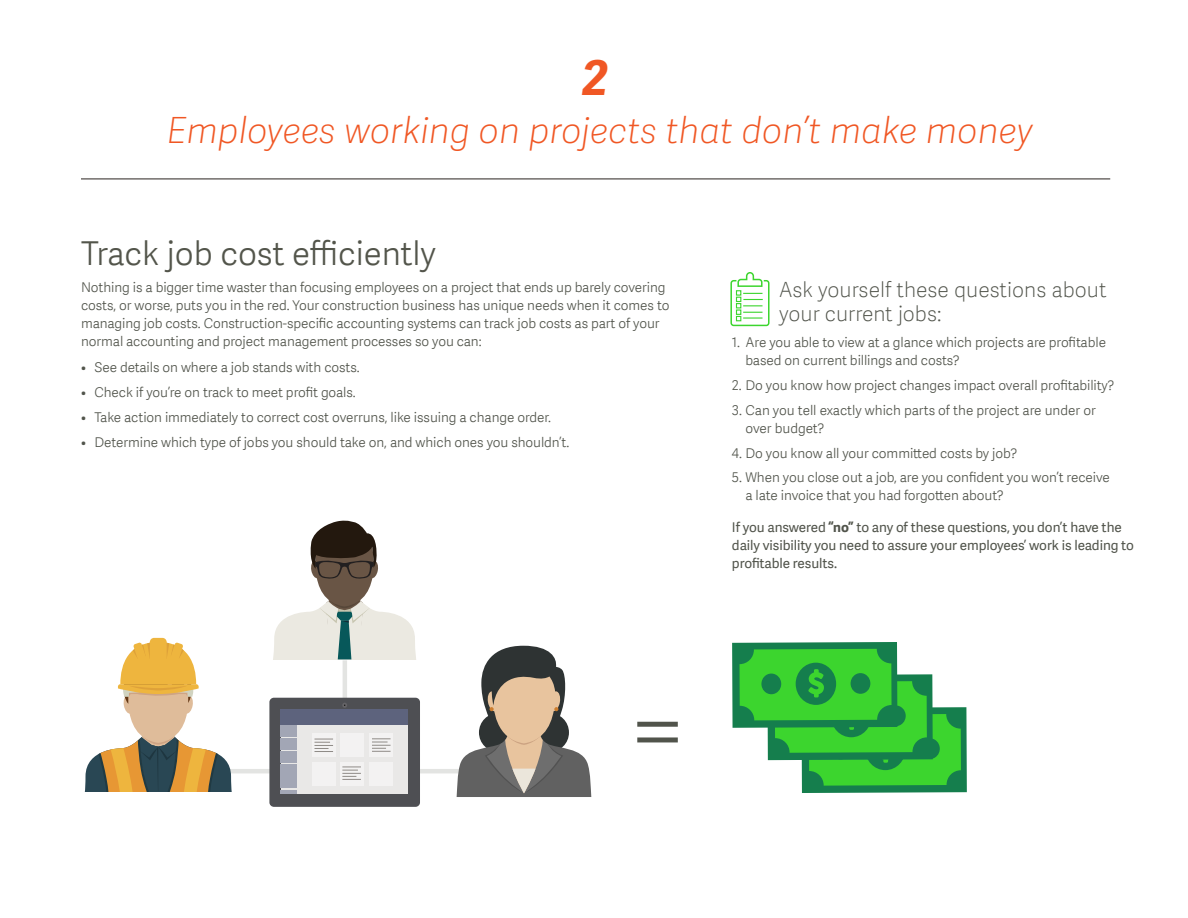
<style>
.page{position:relative;width:1188px;height:918px;background:#fff}
.page>*{position:absolute;margin:0;border:0;box-sizing:border-box;transform-origin:0 0}
.t1{font:111px "Adelle Sans SAGE Th";color:#51544b}
.t2{font:italic 700 48px "Adelle Sans SAGE";color:#f05724}
.t3{font:italic 36px "Adelle Sans SAGE Th";color:#f05724}
.t4{font:33px "Adelle Sans SAGE Lt";color:#53554b}
.t5{font:21px/24px "Adelle Sans SAGE Th";color:#51544b}
.t6{font:13.5px/18px "Adelle Sans SAGE Lt";letter-spacing:-.005em;color:#51544b}
.t7{font:13.5px/18px "Adelle Sans SAGE";letter-spacing:-.005em;color:#51544b}
.s1{font-weight:700}
</style>
<div class="page">
<hr style="left:343px;top:660px;width:4px;height:64px;background:#e3e4e2">
<hr style="left:167px;top:769px;width:331px;height:4px;background:#e3e4e2">
<hr style="left:81px;top:179px;width:1029px;height:1px;background:#2a231f">
<svg style="left:457px;top:646px;width:134px;height:151px"></svg>
<div style="left:150px;top:638px;width:17px;height:25px;background:#eeb53e;border-radius:4px"></div>
<svg style="left:85px;top:642px;width:148px;height:149px"></svg>
<svg style="left:273px;top:520px;width:143px;height:139px"></svg>
<svg style="left:732px;top:642px;width:235px;height:151px"></svg>
<div style="left:730px;top:280px;width:40px;height:46px;border:2px solid #3cd52e;border-radius:3px"></div>
<svg style="left:736px;top:272px;width:28px;height:49px"></svg>
<div style="left:269px;top:698px;width:151px;height:109px;background:#4e4f53;border-radius:4px"></div>
<div style="left:281px;top:711px;width:127px;height:83px;background:#e9e8e7"></div>
<svg style="left:342px;top:703px;width:5px;height:5px"></svg>
<div style="left:281px;top:725px;width:16px;height:11px;background:#a2a6b5"></div>
<div style="left:281px;top:738px;width:16px;height:11px;background:#a2a6b5"></div>
<div style="left:281px;top:751px;width:16px;height:11px;background:#a2a6b5"></div>
<div style="left:281px;top:764px;width:16px;height:11px;background:#a2a6b5"></div>
<div style="left:281px;top:777px;width:16px;height:11px;background:#a2a6b5"></div>
<hr style="left:281px;top:790px;width:16px;height:4px;background:#a2a6b5">
<div style="left:280px;top:710px;width:128px;height:15px;background:#5d637d"></div>
<div style="left:312px;top:733px;width:23px;height:24px;background:#f3f2f2"></div>
<div style="left:312px;top:762px;width:23px;height:23px;background:#f3f2f2"></div>
<div style="left:340px;top:733px;width:24px;height:24px;background:#f3f2f2"></div>
<div style="left:340px;top:762px;width:24px;height:23px;background:#f3f2f2"></div>
<div style="left:370px;top:733px;width:23px;height:24px;background:#f3f2f2"></div>
<div style="left:370px;top:762px;width:23px;height:23px;background:#f3f2f2"></div>
<svg style="left:314px;top:739px;width:19px;height:13px"></svg>
<svg style="left:342px;top:767px;width:19px;height:13px"></svg>
<svg style="left:372px;top:738px;width:19px;height:14px"></svg>
<h2 class="t2" style="left:582px;top:44px;width:28px">2</h2>
<h3 class="t3" style="left:167px;top:104px;width:868px">Employees working on projects that don’t make money</h3>
<h3 class="t4" style="left:81px;top:230px;width:357px">Track job cost efficiently</h3>
<p class="t6" style="left:81px;top:278px;width:590px">Nothing is a bigger time waster than focusing employees on a project that ends up barely covering costs, or worse, puts you in the red. Your construction business has unique needs when it comes to managing job costs. Construction-specific accounting systems can track job costs as part of your normal accounting and project management processes so you can:</p>
<p class="t6" style="left:81px;top:358px;width:280px">• See details on where a job stands with costs.</p>
<p class="t6" style="left:81px;top:383px;width:276px">• Check if you’re on track to meet profit goals.</p>
<p class="t6" style="left:81px;top:408px;width:472px">• Take action immediately to correct cost overruns, like issuing a change order.</p>
<p class="t6" style="left:81px;top:432px;width:490px">• Determine which type of jobs you should take on, and which ones you shouldn’t.</p>
<h3 class="t5" style="left:779px;top:277px;width:329px">Ask yourself these questions about your current jobs:</h3>
<p class="t6" style="left:745px;top:333px;width:362px;text-indent:-14px">1. Are you able to view at a glance which projects are profitable based on current billings and costs?</p>
<p class="t6" style="left:732px;top:376px;width:384px">2. Do you know how project changes impact overall profitability?</p>
<p class="t6" style="left:745px;top:401px;width:352px;text-indent:-14px">3. Can you tell exactly which parts of the project are under or over budget?</p>
<p class="t6" style="left:732px;top:443px;width:287px">4. Do you know all your committed costs by job?</p>
<p class="t6" style="left:745px;top:468px;width:366px;text-indent:-14px">5. When you close out a job, are you confident you won’t receive a late invoice that you had forgotten about?</p>
<p class="t7" style="left:732px;top:518px;width:404px">If you answered <span class="s1">“no”</span> to any of these questions, you don’t have the daily visibility you need to assure your employees’ work is leading to profitable results.</p>
<h1 class="t1" style="left:626px;top:646px;width:65px">=</h1>
</div>
